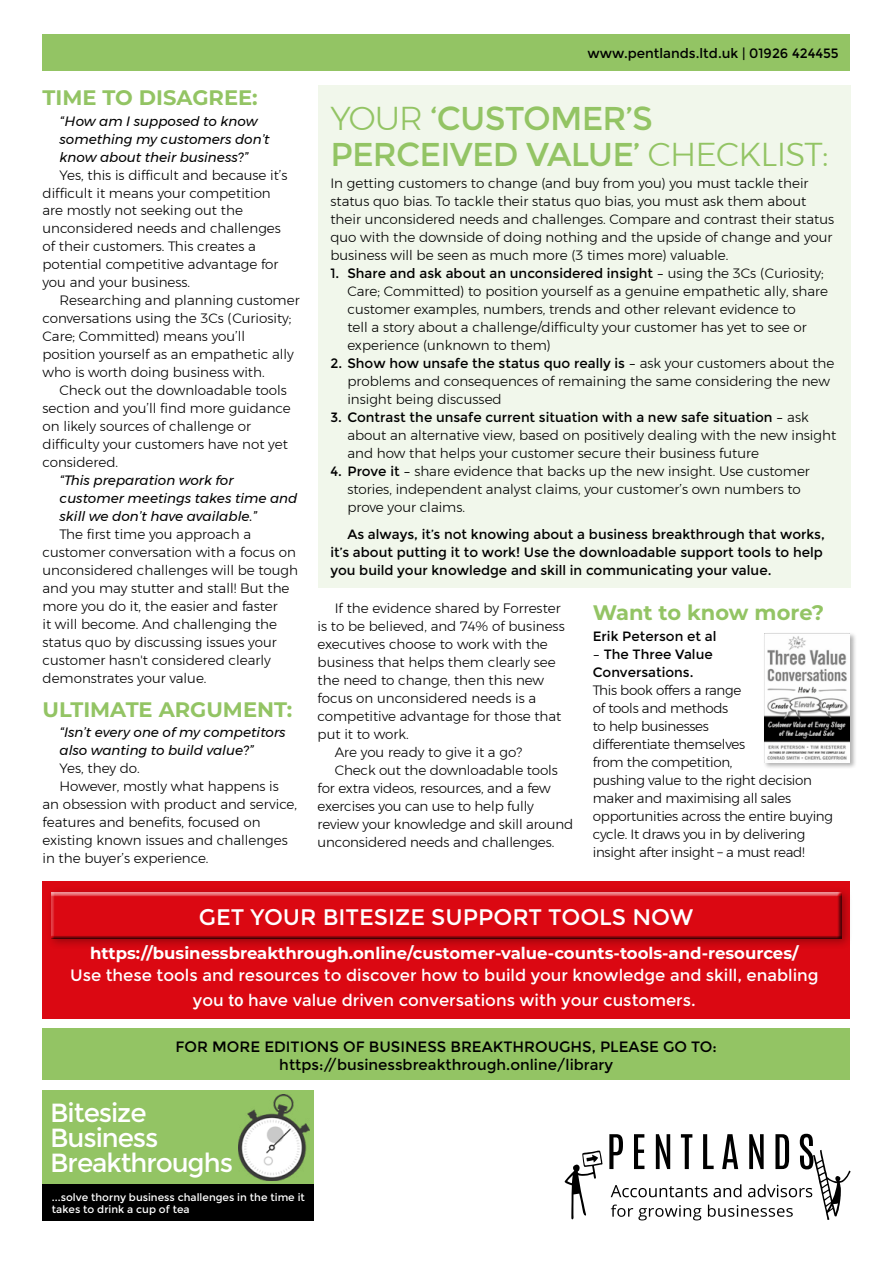
<style>
.page{position:relative;width:893px;height:1263px;background:#fff}
.page>*{position:absolute;margin:0;border:0;box-sizing:border-box;transform-origin:0 0}
.HEADING{font:33px/36px "Montserrat";letter-spacing:-.025em;color:#93c464}
.body{font:26.25px "Montserrat";letter-spacing:-.04em;color:#fff}
.SUBHEAD_SM{font:22.5px "Montserrat";color:#fff}
.GREEN_SUBHEAD{font:700 21px "Montserrat";color:#93c464}
.SUBHEAD{font:700 16.5px/22.5px "Montserrat";color:#fff;text-align:center}
.SUBHEAD-2{font:16.5px "Montserrat";color:#fff}
.SUBHEAD-3{font:15px/18px "Montserrat";color:#000;text-align:center}
.body-2{font:300 13.5px/18px "Montserrat";color:#000}
.BULLIT{font:300 13.5px/18px "Montserrat";color:#000}
.body-3{font:13.5px/18px "Montserrat";color:#000}
.body-4{font:300 13.5px/18px "Montserrat";letter-spacing:-.02em;color:#000}
.QUOTE{font:italic 13.5px/18px "Montserrat";color:#000}
.body-5{font:10.5px/12px "Montserrat";color:#fff}
.s1{font-weight:300}
.s2{font-weight:400}
.s3{font-family:"Franklin Gothic";font-weight:500;font-size:18px}
</style>
<div class="page">
<div style="left:43px;top:34px;width:807px;height:36px;background:#93c464"></div>
<div style="left:43px;top:1029px;width:807px;height:51px;background:#93c464"></div>
<div style="left:43px;top:1090px;width:271px;height:96px;background:#93c464"></div>
<img style="left:238px;top:1094px;width:71px;height:87px">
<div style="left:43px;top:1184px;width:271px;height:36px;background:#000"></div>
<svg style="left:564px;top:1150px;width:39px;height:69px"></svg>
<svg style="left:609px;top:1134px;width:241px;height:86px"></svg>
<div style="left:43px;top:881px;width:807px;height:137px;background:#db0812"></div>
<div style="left:45px;top:886px;width:808px;height:64px;background:#000;opacity:.3"></div>
<div style="left:47px;top:887px;width:798px;height:53px;background:#d60711"></div>
<div style="left:48px;top:889px;width:798px;height:51px;background:#000;opacity:.75"></div>
<div style="left:318px;top:85px;width:532px;height:502px;background:#f1f7eb"></div>
<div style="left:762px;top:631px;width:95px;height:138px;background:#000;opacity:.3"></div>
<img style="left:764px;top:633px;width:86px;height:129px">
<p class="GREEN_SUBHEAD" style="left:43px;top:83px;width:217px">TIME TO DISAGREE:</p>
<p class="QUOTE" style="left:60px;top:112px;width:212px">“How am I supposed to know something my customers don’t know about their business?”</p>
<p class="body-2" style="left:43px;top:165px;width:247px;text-indent:17px">Yes, this is difficult and because it’s difficult it means your competition are mostly not seeking out the unconsidered needs and challenges of their customers. This creates a potential competitive advantage for you and your business.</p>
<p class="body-2" style="left:43px;top:291px;width:259px;text-indent:17px">Researching and planning customer conversations using the 3Cs (Curiosity; Care; Committed) means you’ll position yourself as an empathetic ally who is worth doing business with.</p>
<p class="body-2" style="left:43px;top:381px;width:250px;text-indent:17px">Check out the downloadable tools section and you’ll find more guidance on likely sources of challenge or difficulty your customers have not yet considered.</p>
<p class="QUOTE" style="left:60px;top:472px;width:239px">“This preparation work for customer meetings takes time and skill we don’t have available.”</p>
<p class="body-2" style="left:43px;top:525px;width:257px;text-indent:17px">The first time you approach a customer conversation with a focus on unconsidered challenges will be tough and you may stutter and stall! But the more you do it, the easier and faster<br>it will become. And challenging the status quo by discussing issues your customer hasn't considered clearly demonstrates your value.</p>
<p class="GREEN_SUBHEAD" style="left:43px;top:695px;width:251px">ULTIMATE ARGUMENT:</p>
<p class="QUOTE" style="left:60px;top:723px;width:228px">“Isn’t every one of my competitors also wanting to build value?”</p>
<p class="body-2" style="left:60px;top:759px;width:82px">Yes, they do.</p>
<p class="body-2" style="left:43px;top:777px;width:256px;text-indent:17px">However, mostly what happens is an obsession with product and service, features and benefits, focused on existing known issues and challenges in the buyer’s experience.</p>
<p class="body-3" style="left:587px;top:44px;width:253px">www.pentlands.ltd.uk | 01926 424455</p>
<p class="HEADING" style="left:330px;top:100px;width:499px"><span class="s1">YOUR</span> ‘CUSTOMER’S<br>PERCEIVED VALUE’ <span class="s1">CHECKLIST:</span></p>
<p class="body-2" style="left:330px;top:174px;width:505px">In getting customers to change (and buy from you) you must tackle their status quo bias. To tackle their status quo bias, you must ask them about their unconsidered needs and challenges. Compare and contrast their status quo with the downside of doing nothing and the upside of change and your business will be seen as much more (3 times more) valuable.</p>
<p class="BULLIT" style="left:347px;top:264px;width:482px;text-indent:-17px"><span class="s2">1. Share and ask about an unconsidered insight –</span> using the 3Cs (Curiosity; Care; Committed) to position yourself as a genuine empathetic ally, share customer examples, numbers, trends and other relevant evidence to<br>tell a story about a challenge/difficulty your customer has yet to see or experience (unknown to them)</p>
<p class="BULLIT" style="left:347px;top:354px;width:489px;text-indent:-17px"><span class="s2">2. Show how unsafe the status quo really is –</span> ask your customers about the problems and consequences of remaining the same considering the new insight being discussed</p>
<p class="BULLIT" style="left:347px;top:408px;width:490px;text-indent:-17px"><span class="s2">3. Contrast the unsafe current situation with a new safe situation –</span> ask about an alternative view, based on positively dealing with the new insight and how that helps your customer secure their business future</p>
<p class="BULLIT" style="left:347px;top:462px;width:464px;text-indent:-17px"><span class="s2">4. Prove it –</span> share evidence that backs up the new insight. Use customer stories, independent analyst claims, your customer’s own numbers to prove your claims.</p>
<p class="body-3" style="left:330px;top:525px;width:496px;text-indent:17px">As always, it’s not knowing about a business breakthrough that works, it’s about putting it to work! Use the downloadable support tools to help you build your knowledge and skill in communicating your value.</p>
<p class="body-2" style="left:318px;top:599px;width:249px;text-indent:17px">If the evidence shared by Forrester is to be believed, and 74% of business executives choose to work with the business that helps them clearly see the need to change, then this new focus on unconsidered needs is a competitive advantage for those that put it to work.</p>
<p class="body-2" style="left:335px;top:743px;width:189px">Are you ready to give it a go?</p>
<p class="body-2" style="left:318px;top:761px;width:257px;text-indent:17px">Check out the downloadable tools for extra videos, resources, and a few exercises you can use to help fully review your knowledge and skill around unconsidered needs and challenges.</p>
<p class="GREEN_SUBHEAD" style="left:593px;top:598px;width:233px">Want to know more?</p>
<p class="body-3" style="left:593px;top:627px;width:125px">Erik Peterson et al</p>
<p class="body-3" style="left:593px;top:645px;width:121px">– The Three Value<br>Conversations.</p>
<p class="body-4" style="left:593px;top:680px;width:242px">This book offers a range<br>of tools and methods<br>to help businesses<br>differentiate themselves<br>from the competition,<br>pushing value to the right decision maker and maximising all sales opportunities across the entire buying cycle. It draws you in by delivering insight after insight – a must read!</p>
<p class="SUBHEAD_SM" style="left:199px;top:904px;width:496px">GET YOUR BITESIZE SUPPORT TOOLS NOW</p>
<p class="SUBHEAD" style="left:70px;top:941px;width:750px">https://businessbreakthrough.online/customer-value-counts-tools-and-resources/<br><span class="s2">Use these tools and resources to discover how to build your knowledge and skill, enabling</span></p>
<p class="SUBHEAD-2" style="left:193px;top:990px;width:504px">you <span class="s3">to</span> have value driven conversations with your customers.</p>
<p class="SUBHEAD-3" style="left:176px;top:1038px;width:543px">FOR MORE EDITIONS OF BUSINESS BREAKTHROUGHS, PLEASE GO TO: https://businessbreakthrough.online/library</p>
<p class="body" style="left:50px;top:1097px;width:98px">Bitesize</p>
<p class="body" style="left:50px;top:1123px;width:110px">Business</p>
<p class="body" style="left:50px;top:1148px;width:184px">Breakthroughs</p>
<p class="body-5" style="left:52px;top:1191px;width:255px">...solve thorny business challenges in the time it takes to drink a cup of tea</p>
</div>
